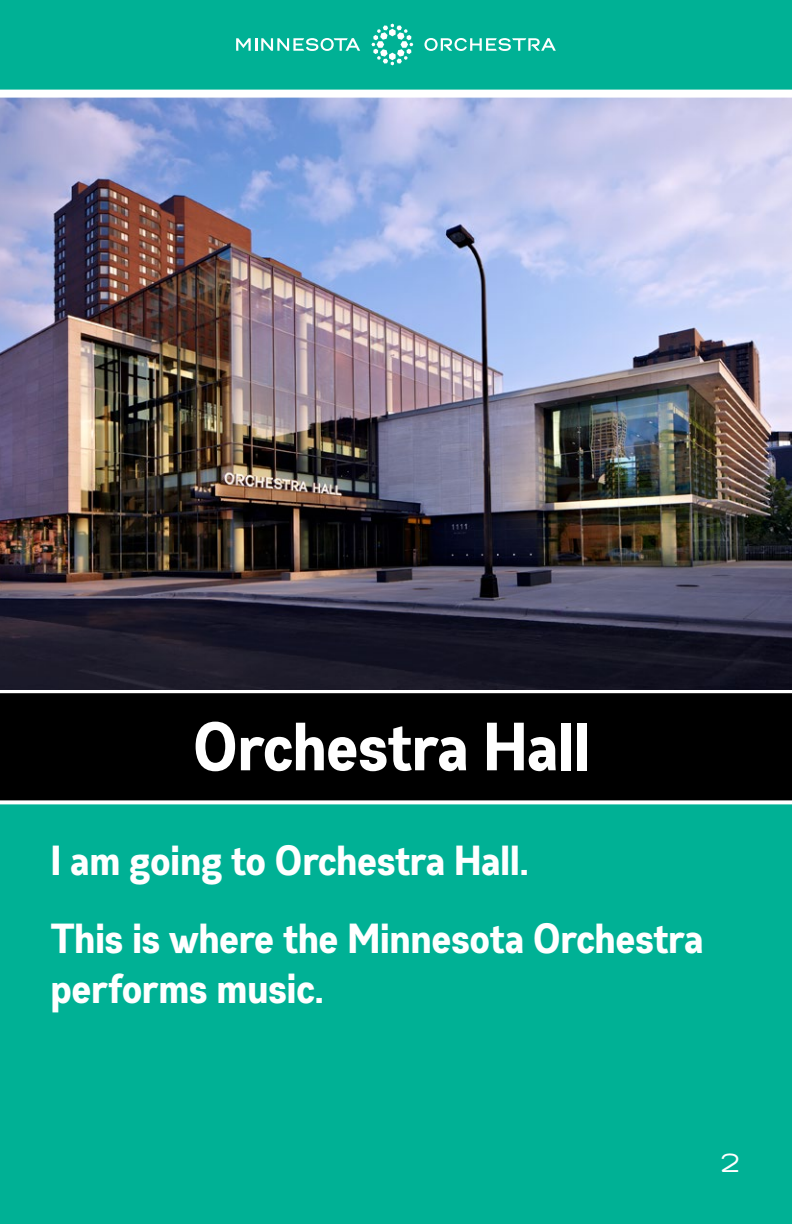
<style>
.page{position:relative;width:792px;height:1224px;background:#fff}
.page>*{position:absolute;margin:0;border:0;box-sizing:border-box;transform-origin:0 0}
.t1{font:700 68px "Gabriel Orchestra Cond";color:#fff}
.t2{font:700 42px/77.4px "Gabriel Orchestra Cond";color:#fff}
.t3{font:26px "Gabriel Orchestra Normal";color:#fff}
</style>
<div class="page">
<div style="left:0;top:721px;width:792px;height:503px;background:#00b195"></div>
<div style="left:0;top:0;width:792px;height:115px;background:#00b195"></div>
<svg style="left:424px;top:38px;width:132px;height:13px"></svg>
<svg style="left:236px;top:38px;width:124px;height:13px"></svg>
<svg style="left:371px;top:24px;width:42px;height:41px"></svg>
<svg style="left:0;top:689px;width:792px;height:115px;background:#0f0f0f"></svg>
<img style="left:0;top:98px;width:792px;height:591px">
<div style="left:0;top:90px;width:792px;height:8px;background:#fff"></div>
<h1 class="t1" style="left:195px;top:707px;width:397px">Orchestra Hall</h1>
<p class="t2" style="left:52px;top:822px;width:654px">I am going to Orchestra Hall.<br>This is where the Minnesota Orchestra</p>
<p class="t2" style="left:52px;top:950px;width:274px">performs music.</p>
<p class="t3" style="left:720px;top:1147px;width:21px">2</p>
</div>
